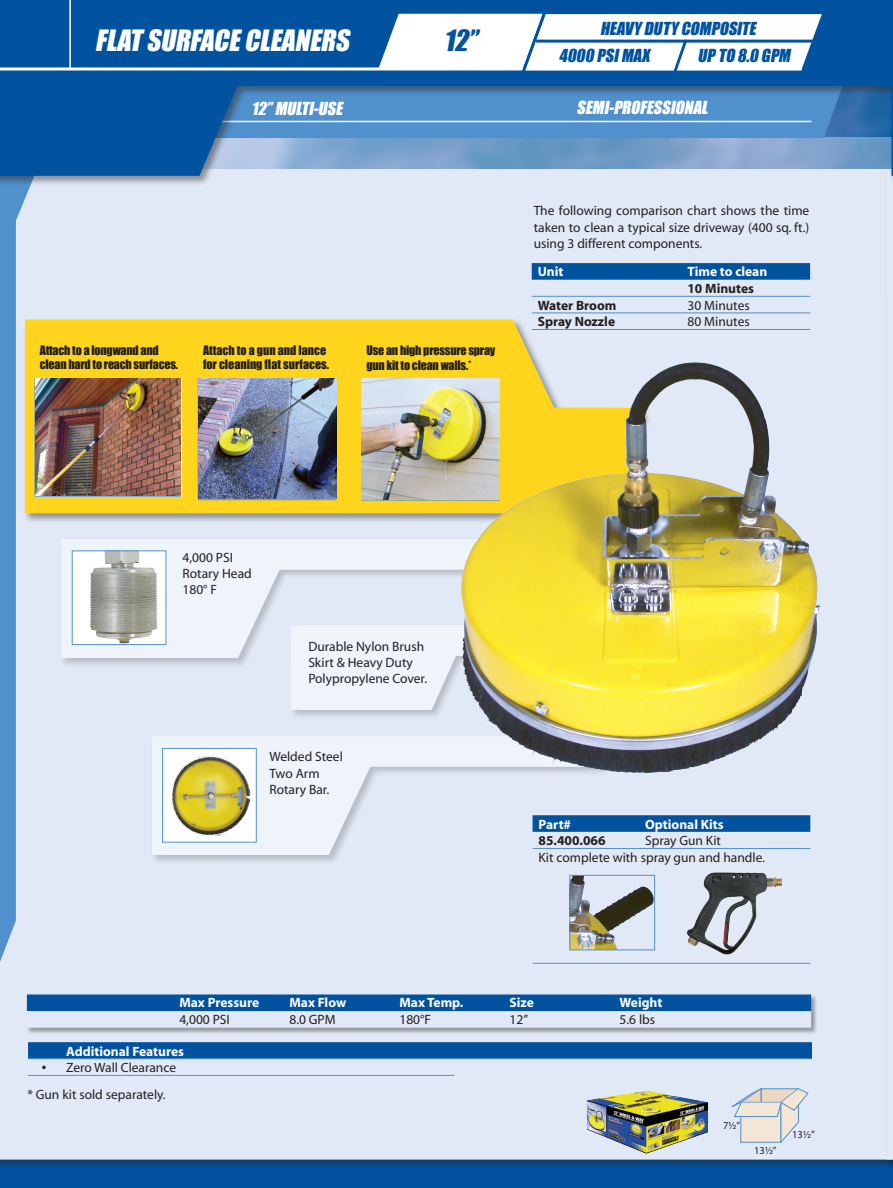
<style>
.page{position:relative;width:893px;height:1188px;background:#fff}
.page>*{position:absolute;margin:0;border:0;box-sizing:border-box;transform-origin:0 0}
.t1{font:italic 27px "Impact";color:#fff}
.t2{font:italic 27px "Impact";color:#0153a0}
.t3{font:italic 16.5px "Impact";color:#0153a0}
.t4{font:italic 16.5px "Impact";color:#fff}
.t5{font:13.5px/16.2px "Myriad";color:#231f20}
.t6{font:700 13.5px "Myriad";color:#fff}
.t7{font:700 13.5px "Myriad";color:#231f20}
.t8{font:12px/14.4px "Impact";letter-spacing:-.015em;color:#231f20}
.t9{font:10.5px "Myriad";color:#231f20}
</style>
<div class="page">
<svg style="left:0;top:1099px;width:893px;height:89px;background:#034f96"></svg>
<div style="left:0;top:289px;width:884px;height:871px;background:#e1e9f6"></div>
<div style="left:884px;top:91px;width:9px;height:1080px;background:#dce4f0"></div>
<div style="left:0;top:137px;width:891px;height:152px;background:#e1e9f6"></div>
<hr style="left:892px;top:91px;width:1px;height:1080px;background:#231f20;opacity:.45">
<div style="left:26px;top:993px;width:793px;height:42px;background:#231f20;opacity:.4"></div>
<div style="left:28px;top:1042px;width:784px;height:16px;background:#0153a0"></div>
<hr style="left:28px;top:1058px;width:32px;height:1px;background:#5090cc">
<hr style="left:60px;top:1058px;width:395px;height:1px;background:#5090cc">
<hr style="left:455px;top:1058px;width:34px;height:1px;background:#5090cc">
<hr style="left:489px;top:1058px;width:323px;height:1px;background:#5090cc">
<hr style="left:28px;top:1075px;width:32px;height:1px;background:#5090cc">
<hr style="left:60px;top:1075px;width:395px;height:1px;background:#5090cc">
<svg style="left:725px;top:1088px;width:84px;height:56px;background:#ddddde"></svg>
<div style="left:811px;top:349px;width:64px;height:433px;background:#e1e9f6"></div>
<img style="left:0;top:187px;width:811px;height:841px">
<hr style="left:532px;top:296px;width:149px;height:1px;background:#5090cc">
<hr style="left:681px;top:296px;width:129px;height:1px;background:#5090cc">
<hr style="left:532px;top:313px;width:149px;height:1px;background:#5090cc">
<hr style="left:681px;top:313px;width:129px;height:1px;background:#5090cc">
<hr style="left:532px;top:329px;width:149px;height:1px;background:#5090cc">
<hr style="left:681px;top:329px;width:129px;height:1px;background:#5090cc">
<img style="left:74px;top:552px;width:90px;height:91px">
<div style="left:72px;top:550px;width:94px;height:95px;border:1px solid #5090cc"></div>
<img style="left:163px;top:748px;width:96px;height:95px">
<img style="left:581px;top:1080px;width:135px;height:76px">
<div style="left:0;top:0;width:893px;height:187px;background:#231f20;opacity:.45"></div>
<svg style="left:0;top:0;width:887px;height:176px;background:#3b7ab7"></svg>
<svg style="left:887px;top:0;width:6px;height:1160px"></svg>
<div style="left:0;top:0;width:71px;height:67px;background:#0153a0"></div>
<hr style="left:0;top:67px;width:801px;height:3px;background:#fff">
<svg style="left:376px;top:2px;width:470px;height:82px"></svg>
<svg style="left:132px;top:77px;width:6px;height:7px"></svg>
<svg style="left:146px;top:78px;width:26px;height:28px"></svg>
<p class="t1" style="left:95px;top:19px;width:262px">FLATSURFACECLEANERS</p>
<p class="t2" style="left:444px;top:19px;width:42px">12”</p>
<p class="t3" style="left:600px;top:16px;width:162px">HEAVYDUTYCOMPOSITE</p>
<p class="t3" style="left:559px;top:43px;width:97px">4000 PSIMAX</p>
<p class="t3" style="left:697px;top:43px;width:98px">UP TO 8.0 GPM</p>
<p class="t4" style="left:252px;top:96px;width:97px">12”MULTI-USE</p>
<p class="t4" style="left:576px;top:95px;width:137px">SEMI-PROFESSIONAL</p>
<p class="t5" style="left:534px;top:203px;width:277px;text-align:justify">The following comparison chart shows the time taken to clean a typical size driveway (400 sq. ft.) using 3 different components.</p>
<p class="t8" style="left:40px;top:343px;width:140px">Attach to a longwand and clean hard to reach surfaces.</p>
<p class="t8" style="left:203px;top:343px;width:128px">Attach to a gun and lance for cleaning flat surfaces.</p>
<p class="t8" style="left:366px;top:343px;width:130px">Use an high pressure spray gun kit to clean walls.*</p>
<p class="t6" style="left:538px;top:265px;width:27px">Unit</p>
<p class="t6" style="left:687px;top:265px;width:81px">Time to clean</p>
<p class="t7" style="left:687px;top:282px;width:68px">10 Minutes</p>
<p class="t7" style="left:538px;top:298px;width:80px">Water Broom</p>
<p class="t5" style="left:687px;top:298px;width:64px">30 Minutes</p>
<p class="t7" style="left:538px;top:315px;width:79px">Spray Nozzle</p>
<p class="t5" style="left:687px;top:314px;width:64px">80 Minutes</p>
<p class="t5" style="left:183px;top:550px;width:71px">4,000 PSI<br>Rotary Head<br>180° F</p>
<p class="t5" style="left:308px;top:639px;width:120px">Durable Nylon Brush<br>Skirt &amp; Heavy Duty<br>Polypropylene Cover.</p>
<p class="t5" style="left:269px;top:749px;width:75px">Welded Steel<br>Two Arm<br>Rotary Bar.</p>
<p class="t6" style="left:538px;top:817px;width:34px">Part#</p>
<p class="t6" style="left:645px;top:817px;width:80px">Optional Kits</p>
<p class="t7" style="left:538px;top:834px;width:68px">85.400.066</p>
<p class="t5" style="left:645px;top:833px;width:77px">Spray Gun Kit</p>
<p class="t5" style="left:538px;top:850px;width:228px">Kit complete with spray gun and handle.</p>
<p class="t6" style="left:179px;top:996px;width:81px">Max Pressure</p>
<p class="t6" style="left:289px;top:996px;width:58px">Max Flow</p>
<p class="t6" style="left:399px;top:996px;width:65px">Max Temp.</p>
<p class="t6" style="left:509px;top:996px;width:26px">Size</p>
<p class="t6" style="left:619px;top:996px;width:44px">Weight</p>
<p class="t5" style="left:179px;top:1012px;width:52px">4,000 PSI</p>
<p class="t5" style="left:289px;top:1012px;width:48px">8.0 GPM</p>
<p class="t5" style="left:399px;top:1012px;width:33px">180°F</p>
<p class="t5" style="left:509px;top:1012px;width:20px">12”</p>
<p class="t5" style="left:619px;top:1012px;width:37px">5.6 lbs</p>
<p class="t6" style="left:66px;top:1044px;width:120px">Additional Features</p>
<p class="t7" style="left:42px;top:1061px;width:6px">•</p>
<p class="t5" style="left:66px;top:1060px;width:112px">Zero Wall Clearance</p>
<p class="t5" style="left:27px;top:1087px;width:140px">* Gun kit sold separately.</p>
<p class="t9" style="left:723px;top:1120px;width:19px">71⁄2”</p>
<p class="t9" style="left:754px;top:1145px;width:24px">131⁄2”</p>
<p class="t9" style="left:792px;top:1130px;width:24px">131⁄2”</p>
</div>
